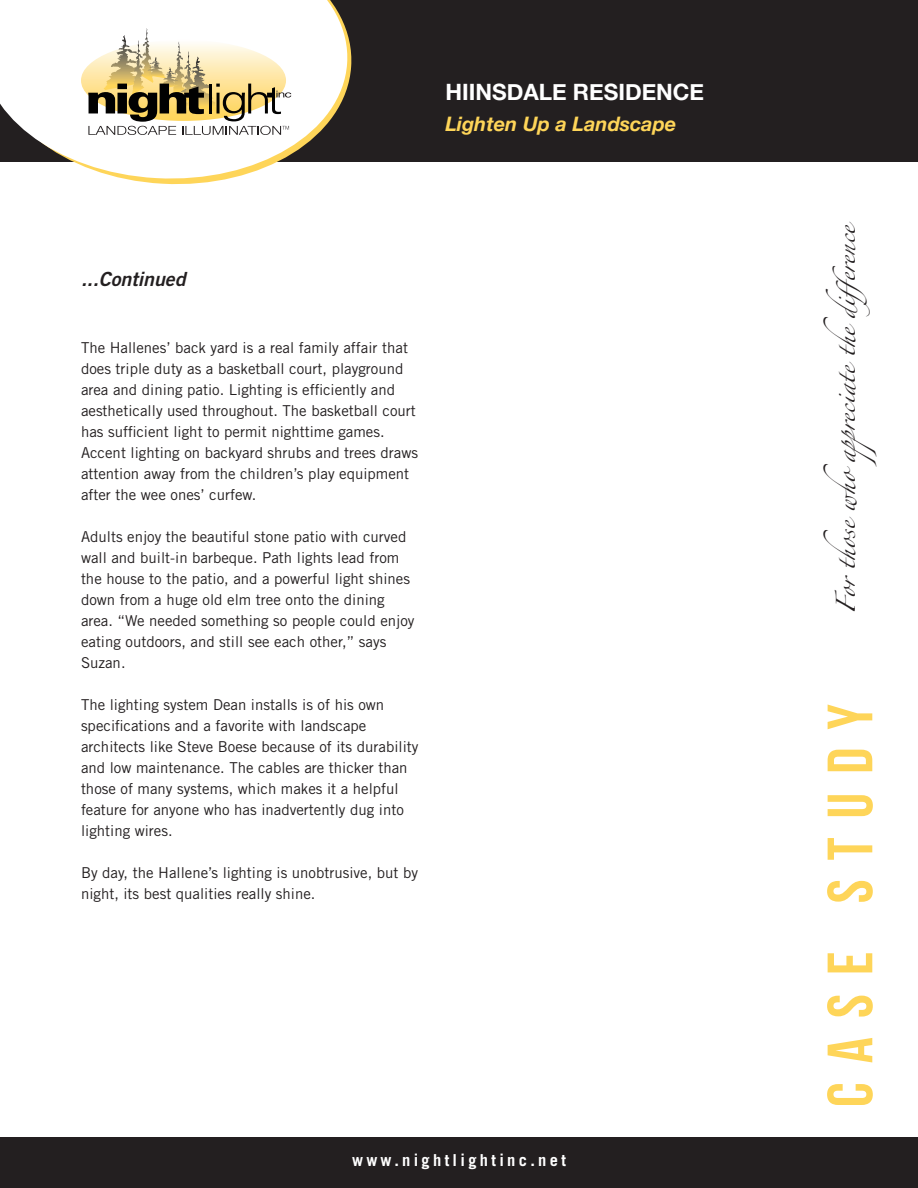
<style>
.page{position:relative;width:918px;height:1188px;background:#fff}
.page>*{position:absolute;margin:0;border:0;box-sizing:border-box;transform-origin:0 0}
.t1{font:63.9px "Bebas Neue";letter-spacing:.3em;color:#fed559}
.t2{font:700 22.5px "Helvetica Neue";color:#fff}
.t3{font:italic 700 19.95px "Helvetica Neue";color:#fed559}
.t4{font:italic 19.5px "Trade Gothic Bold Two";color:#231f20}
.t5{font:17.1px "Zapfino";color:#231f20;scale:1.04 1}
.t6{font:700 16.5px "Trade Gothic";letter-spacing:.2em;color:#fff}
.t7{font:15px/21px "Trade Gothic";color:#231f20}
</style>
<div class="page">
<div style="left:0;top:0;width:918px;height:162px;background:#231f20"></div>
<div style="left:0;top:1137px;width:918px;height:51px;background:#231f20"></div>
<svg style="left:0;top:0;width:352px;height:184px;fill:#fff"></svg>
<svg style="left:81px;top:28px;width:210px;height:107px;background:#d4caac"></svg>
<p class="t2" style="left:446px;top:74px;width:260px">HIINSDALE RESIDENCE</p>
<p class="t3" style="left:446px;top:109px;width:232px">Lighten Up a Landscape</p>
<p class="t4" style="left:81px;top:267px;width:106px">...Continued</p>
<p class="t7" style="left:81px;top:337px;width:339px">The Hallenes’ back yard is a real family affair that does triple duty as a basketball court, playground area and dining patio. Lighting is efficiently and aesthetically used throughout. The basketball court has sufficient light to permit nighttime games.<br>Accent lighting on backyard shrubs and trees draws attention away from the children’s play equipment after the wee ones’ curfew.</p>
<p class="t7" style="left:81px;top:526px;width:335px">Adults enjoy the beautiful stone patio with curved wall and built-in barbeque. Path lights lead from the house to the patio, and a powerful light shines down from a huge old elm tree onto the dining area. “We needed something so people could enjoy eating outdoors, and still see each other,” says Suzan.</p>
<p class="t7" style="left:81px;top:694px;width:339px">The lighting system Dean installs is of his own specifications and a favorite with landscape architects like Steve Boese because of its durability and low maintenance. The cables are thicker than those of many systems, which makes it a helpful feature for anyone who has inadvertently dug into lighting wires.</p>
<p class="t7" style="left:81px;top:862px;width:339px">By day, the Hallene’s lighting is unobtrusive, but by night, its best qualities really shine.</p>
<p class="t6" style="left:352px;top:1150px;width:215px">www.nightlightinc.net</p>
<p class="t5" style="left:839px;top:614px;width:378px;rotate:-90deg">For thos e who appreciate the difference</p>
<p class="t1" style="left:815px;top:1107px;width:404px;rotate:-90deg">CASE STUDY</p>
</div>
